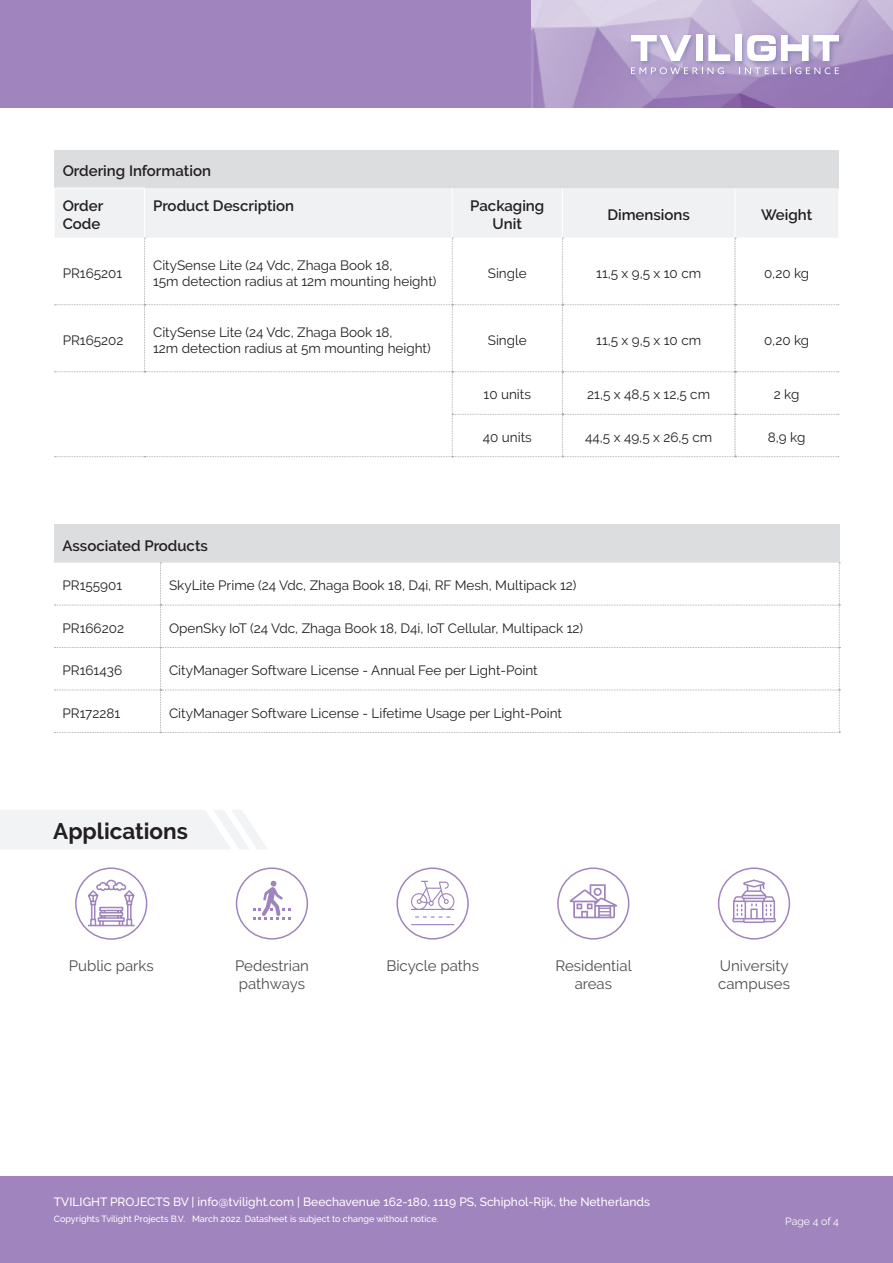
<style>
.page{position:relative;width:893px;height:1263px;background:#fff}
.page>*{position:absolute;margin:0;border:0;box-sizing:border-box;transform-origin:0 0}
.t1{font:700 22.5px "Raleway";color:#231f20}
.t2{font:600 15px/18.5px "Raleway";color:#231f20}
.t3{font:15px/18px "Raleway";color:#4b4c4d}
.t4{font:13.5px/16.2px "Raleway";color:#231f20}
.t5{font:500 12px "Raleway";color:#fff}
.t6{font:10.5px "Raleway";letter-spacing:-.005em;color:#fff}
.t7{font:500 9px "Raleway";color:#fff}
</style>
<div class="page">
<img style="left:530px;top:0;width:363px;height:107px">
<div style="left:0;top:1176px;width:893px;height:87px;background:#a084bd"></div>
<div style="left:0;top:0;width:530px;height:107px;background:#a084bd"></div>
<div style="left:628px;top:32px;width:218px;height:49px;background:#5e67aa;opacity:.5"></div>
<svg style="left:708px;top:35px;width:22px;height:26px"></svg>
<div style="left:735px;top:35px;width:7px;height:26px;background:#fff"></div>
<div style="left:696px;top:35px;width:6px;height:26px;background:#fff"></div>
<svg style="left:631px;top:35px;width:60px;height:26px"></svg>
<svg style="left:747px;top:35px;width:92px;height:26px"></svg>
<svg style="left:631px;top:67px;width:93px;height:7px"></svg>
<svg style="left:739px;top:67px;width:100px;height:7px"></svg>
<svg style="left:0;top:810px;width:267px;height:39px"></svg>
<svg style="left:75px;top:867px;width:72px;height:73px"></svg>
<div style="left:236px;top:867px;width:72px;height:72px;border:2px solid #9f84bd;border-radius:50%"></div>
<div style="left:396px;top:867px;width:73px;height:72px;border:2px solid #9f84bd;border-radius:50%"></div>
<div style="left:557px;top:867px;width:72px;height:72px;border:2px solid #9f84bd;border-radius:50%"></div>
<div style="left:718px;top:867px;width:72px;height:72px;border:2px solid #9f84bd;border-radius:50%"></div>
<svg style="left:86px;top:879px;width:51px;height:48px"></svg>
<svg style="left:732px;top:879px;width:44px;height:44px"></svg>
<svg style="left:411px;top:881px;width:44px;height:29px"></svg>
<svg style="left:411px;top:924px;width:43px;height:1px"></svg>
<svg style="left:415px;top:916px;width:35px;height:2px"></svg>
<svg style="left:569px;top:884px;width:48px;height:34px"></svg>
<svg style="left:253px;top:881px;width:38px;height:38px"></svg>
<div style="left:54px;top:150px;width:784px;height:38px;background:#dcdddf"></div>
<svg style="left:55px;top:188px;width:784px;height:269px"></svg>
<div style="left:54px;top:524px;width:785px;height:39px;background:#dcdddf"></div>
<svg style="left:54px;top:563px;width:786px;height:170px"></svg>
<p class="t2" style="left:63px;top:162px;width:150px">Ordering Information</p>
<p class="t2" style="left:63px;top:196px;width:42px">Order<br>Code</p>
<p class="t2" style="left:153px;top:196px;width:143px">Product Description</p>
<p class="t2" style="left:470px;top:196px;width:76px;text-align:center">Packaging<br>Unit</p>
<p class="t2" style="left:607px;top:206px;width:84px">Dimensions</p>
<p class="t2" style="left:761px;top:206px;width:53px">Weight</p>
<p class="t4" style="left:63px;top:265px;width:61px">PR165201</p>
<p class="t4" style="left:153px;top:257px;width:285px">CitySense Lite (24 Vdc, Zhaga Book 18,<br>15m detection radius at 12m mounting height)</p>
<p class="t4" style="left:488px;top:265px;width:40px">Single</p>
<p class="t4" style="left:596px;top:265px;width:106px">11,5 x 9,5 x 10 cm</p>
<p class="t4" style="left:764px;top:265px;width:47px">0,20 kg</p>
<p class="t4" style="left:63px;top:332px;width:62px">PR165202</p>
<p class="t4" style="left:153px;top:324px;width:279px">CitySense Lite (24 Vdc, Zhaga Book 18,<br>12m detection radius at 5m mounting height)</p>
<p class="t4" style="left:488px;top:332px;width:40px">Single</p>
<p class="t4" style="left:596px;top:332px;width:106px">11,5 x 9,5 x 10 cm</p>
<p class="t4" style="left:764px;top:332px;width:47px">0,20 kg</p>
<p class="t4" style="left:484px;top:386px;width:49px">10 units</p>
<p class="t4" style="left:587px;top:386px;width:124px">21,5 x 48,5 x 12,5 cm</p>
<p class="t4" style="left:774px;top:386px;width:27px">2 kg</p>
<p class="t4" style="left:483px;top:429px;width:51px">40 units</p>
<p class="t4" style="left:585px;top:429px;width:129px">44,5 x 49,5 x 26,5 cm</p>
<p class="t4" style="left:768px;top:429px;width:39px">8,9 kg</p>
<p class="t2" style="left:63px;top:536px;width:147px">Associated Products</p>
<p class="t4" style="left:63px;top:577px;width:61px">PR155901</p>
<p class="t4" style="left:169px;top:577px;width:409px">SkyLite Prime (24 Vdc, Zhaga Book 18, D4i, RF Mesh, Multipack 12)</p>
<p class="t4" style="left:63px;top:620px;width:63px">PR166202</p>
<p class="t4" style="left:169px;top:620px;width:416px">OpenSky IoT (24 Vdc, Zhaga Book 18, D4i, IoT Cellular, Multipack 12)</p>
<p class="t4" style="left:63px;top:662px;width:61px">PR161436</p>
<p class="t4" style="left:169px;top:662px;width:370px">CityManager Software License - Annual Fee per Light-Point</p>
<p class="t4" style="left:63px;top:705px;width:59px">PR172281</p>
<p class="t4" style="left:169px;top:705px;width:395px">CityManager Software License - Lifetime Usage per Light-Point</p>
<p class="t1" style="left:53px;top:818px;width:136px">Applications</p>
<p class="t3" style="left:69px;top:956px;width:86px">Public parks</p>
<p class="t3" style="left:235px;top:956px;width:75px">Pedestrian pathways</p>
<p class="t3" style="left:386px;top:956px;width:94px">Bicycle paths</p>
<p class="t3" style="left:555px;top:956px;width:78px;text-align:center">Residential areas</p>
<p class="t3" style="left:718px;top:956px;width:73px">University campuses</p>
<p class="t5" style="left:54px;top:1195px;width:598px">TVILIGHT PROJECTS BV | info@tvilight.com | Beechavenue 162-180, 1119 PS, Schiphol-Rijk, the Netherlands</p>
<p class="t7" style="left:54px;top:1214px;width:386px">Copyrights Tvilight Projects B.V. March 2022. Datasheet is subject to change without notice.</p>
<p class="t6" style="left:785px;top:1215px;width:55px">Page 4 of 4</p>
</div>
